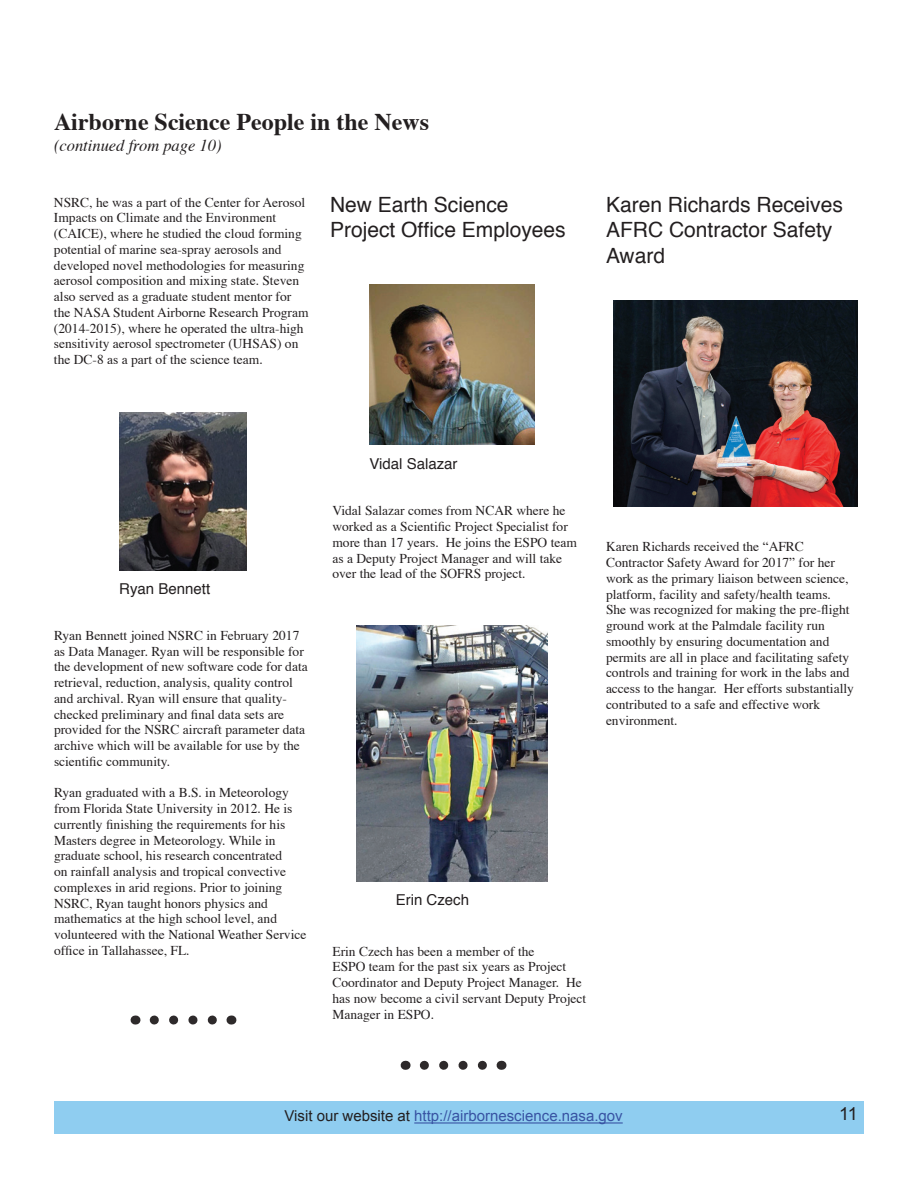
<style>
.page{position:relative;width:918px;height:1188px;background:#fff}
.page>*{position:absolute;margin:0;border:0;box-sizing:border-box;transform-origin:0 0}
.t1{font:700 24px "Times";color:#231f20}
.t2{font:21px/25.2px "Helvetica";color:#231f20}
.t3{font:18px "Arial";color:#231f20}
.t4{font:italic 16.5px "Times";color:#231f20}
.t5{font:15px "Arial";color:#3853a3}
.t6{font:15px "Helvetica";color:#231f20}
.t7{font:13.5px/15.8px "Times";color:#231f20}
.s1{color:#231f20}
</style>
<div class="page">
<div style="left:54px;top:1101px;width:810px;height:33px;background:#8fcdf0"></div>
<hr style="left:414px;top:1122px;width:209px;height:2px;background:#3853a3">
<svg style="left:154px;top:1016px;width:63px;height:9px"></svg>
<svg style="left:424px;top:1061px;width:63px;height:9px"></svg>
<img style="left:119px;top:412px;width:128px;height:158px">
<img style="left:370px;top:285px;width:165px;height:159px">
<img style="left:613px;top:301px;width:245px;height:206px">
<img style="left:356px;top:625px;width:192px;height:257px">
<h1 class="t1" style="left:54px;top:98px;width:377px">Airborne Science People in the News</h1>
<p class="t4" style="left:54px;top:130px;width:169px">(continued from page 10)</p>
<p class="t7" style="left:54px;top:193px;width:256px">NSRC, he was a part of the Center for Aerosol Impacts on Climate and the Environment (CAICE), where he studied the cloud forming potential of marine sea-spray aerosols and developed novel methodologies for measuring aerosol composition and mixing state. Steven also served as a graduate student mentor for the NASA Student Airborne Research Program (2014-2015), where he operated the ultra-high sensitivity aerosol spectrometer (UHSAS) on the DC-8 as a part of the science team.</p>
<h2 class="t2" style="left:330px;top:193px;width:237px">New Earth Science<br>Project Office Employees</h2>
<h2 class="t2" style="left:606px;top:193px;width:238px">Karen Richards Receives<br>AFRC Contractor Safety<br>Award</h2>
<p class="t6" style="left:119px;top:578px;width:92px">Ryan Bennett</p>
<p class="t7" style="left:54px;top:626px;width:255px">Ryan Bennett joined NSRC in February 2017 as Data Manager. Ryan will be responsible for the development of new software code for data retrieval, reduction, analysis, quality control and archival. Ryan will ensure that quality&shy;checked preliminary and final data sets are provided for the NSRC aircraft parameter data archive which will be available for use by the scientific community.</p>
<p class="t7" style="left:54px;top:784px;width:254px">Ryan graduated with a B.S. in Meteorology from Florida State University in 2012. He is currently finishing the requirements for his Masters degree in Meteorology. While in graduate school, his research concentrated<br>on rainfall analysis and tropical convective complexes in arid regions. Prior to joining NSRC, Ryan taught honors physics and mathematics at the high school level, and volunteered with the National Weather Service office in Tallahassee, FL.</p>
<p class="t6" style="left:370px;top:453px;width:90px">Vidal Salazar</p>
<p class="t7" style="left:332px;top:502px;width:246px">Vidal Salazar comes from NCAR where he worked as a Scientific Project Specialist for more than 17 years. He joins the ESPO team as a Deputy Project Manager and will take over the lead of the SOFRS project.</p>
<p class="t7" style="left:606px;top:538px;width:249px">Karen Richards received the “AFRC Contractor Safety Award for 2017” for her work as the primary liaison between science, platform, facility and safety/health teams.<br>She was recognized for making the pre-flight ground work at the Palmdale facility run smoothly by ensuring documentation and permits are all in place and facilitating safety controls and training for work in the labs and access to the hangar. Her efforts substantially contributed to a safe and effective work environment.</p>
<p class="t6" style="left:396px;top:888px;width:75px">Erin Czech</p>
<p class="t7" style="left:332px;top:942px;width:255px">Erin Czech has been a member of the<br>ESPO team for the past six years as Project Coordinator and Deputy Project Manager. He has now become a civil servant Deputy Project Manager in ESPO.</p>
<p class="t5" style="left:284px;top:1106px;width:340px"><span class="s1">Visit our website at</span> http://airbornescience.nasa.gov</p>
<h3 class="t3" style="left:839px;top:1102px;width:20px">11</h3>
</div>
